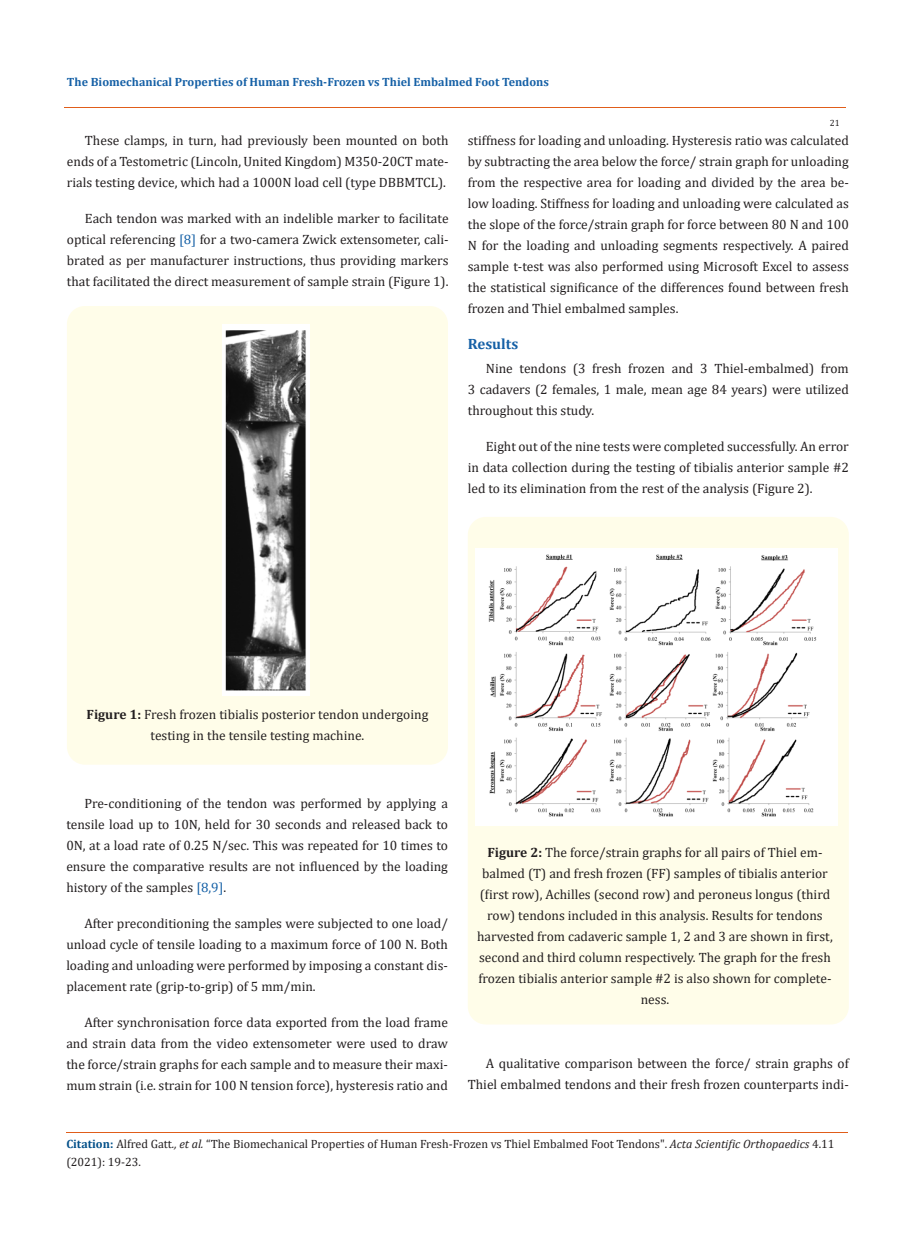
<style>
.page{position:relative;width:917px;height:1242px;background:#fff}
.page>*{position:absolute;margin:0;border:0;box-sizing:border-box;transform-origin:0 0}
.t1{font:700 15px "Cambria";color:#1560a6}
.t2{font:13.5px/21px "Cambria";color:#231f20;text-align:justify}
.t3{font:12px/18px "Cambria";color:#231f20}
.t4{font:700 12px "Cambria";color:#1560a6}
.t5{font:9px "Cambria";color:#231f20}
.s1{color:#1560a6}
.s2{font-weight:700}
.s3{font-weight:700;color:#035089}
.s4{font-style:italic}
</style>
<div class="page">
<div style="left:468px;top:517px;width:380px;height:507px;background:#fffde9;border-radius:18px"></div>
<img style="left:476px;top:548px;width:361px;height:278px">
<hr style="left:64px;top:108px;width:781px;height:1px;background:#e05d1a">
<hr style="left:66px;top:1132px;width:782px;height:1px;background:#e05d1a">
<div style="left:67px;top:306px;width:381px;height:459px;background:#fffde9;border-radius:18px"></div>
<img style="left:222px;top:324px;width:87px;height:371px">
<p class="t4" style="left:67px;top:73px;width:483px">The Biomechanical Properties of Human Fresh-Frozen vs Thiel Embalmed Foot Tendons</p>
<p class="t5" style="left:829px;top:118px;width:11px">21</p>
<p class="t2" style="left:67px;top:130px;width:383px;text-indent:18px">These clamps, in turn, had previously been mounted on both ends of a Testometric (Lincoln, United Kingdom) M350-20CT mate&shy;rials testing device, which had a 1000N load cell (type DBBMTCL).</p>
<p class="t2" style="left:67px;top:208px;width:383px;text-indent:18px">Each tendon was marked with an indelible marker to facilitate optical referencing <span class="s1">[8]</span> for a two-camera Zwick extensometer, cali&shy;brated as per manufacturer instructions, thus providing markers that facilitated the direct measurement of sample strain (Figure 1).</p>
<p class="t2" style="left:468px;top:130px;width:382px">stiffness for loading and unloading. Hysteresis ratio was calculated by subtracting the area below the force/ strain graph for unloading from the respective area for loading and divided by the area be&shy;low loading. Stiffness for loading and unloading were calculated as the slope of the force/strain graph for force between 80 N and 100<br>N for the loading and unloading segments respectively. A paired sample t-test was also performed using Microsoft Excel to assess the statistical significance of the differences found between fresh frozen and Thiel embalmed samples.</p>
<p class="t1" style="left:468px;top:334px;width:52px">Results</p>
<p class="t2" style="left:468px;top:358px;width:382px;text-indent:18px">Nine tendons (3 fresh frozen and 3 Thiel-embalmed) from 3 cadavers (2 females, 1 male, mean age 84 years) were utilized throughout this study.</p>
<p class="t2" style="left:468px;top:436px;width:382px;text-indent:18px">Eight out of the nine tests were completed successfully. An error in data collection during the testing of tibialis anterior sample #2 led to its elimination from the rest of the analysis (Figure 2).</p>
<p class="t2" style="left:87px;top:704px;width:343px;text-align:center"><span class="s2">Figure 1:</span> Fresh frozen tibialis posterior tendon undergoing testing in the tensile testing machine.</p>
<p class="t2" style="left:66px;top:793px;width:383px;text-indent:18px">Pre-conditioning of the tendon was performed by applying a tensile load up to 10N, held for 30 seconds and released back to 0N, at a load rate of 0.25 N/sec. This was repeated for 10 times to ensure the comparative results are not influenced by the loading history of the samples <span class="s1">[8,9]</span>.</p>
<p class="t2" style="left:66px;top:913px;width:383px;text-indent:18px">After preconditioning the samples were subjected to one load/ unload cycle of tensile loading to a maximum force of 100 N. Both loading and unloading were performed by imposing a constant dis&shy;placement rate (grip-to-grip) of 5 mm/min.</p>
<p class="t2" style="left:66px;top:1012px;width:383px;text-indent:18px">After synchronisation force data exported from the load frame and strain data from the video extensometer were used to draw the force/strain graphs for each sample and to measure their maxi&shy;mum strain (i.e. strain for 100 N tension force), hysteresis ratio and</p>
<p class="t2" style="left:477px;top:842px;width:357px;text-align:center"><span class="s2">Figure 2:</span> The force/strain graphs for all pairs of Thiel em&shy;balmed (T) and fresh frozen (FF) samples of tibialis anterior (first row), Achilles (second row) and peroneus longus (third row) tendons included in this analysis. Results for tendons harvested from cadaveric sample 1, 2 and 3 are shown in first, second and third column respectively. The graph for the fresh frozen tibialis anterior sample #2 is also shown for complete&shy;ness.</p>
<p class="t2" style="left:468px;top:1053px;width:382px;text-align:right">A qualitative comparison between the force/ strain graphs of<br>Thiel embalmed tendons and their fresh frozen counterparts indi-</p>
<p class="t3" style="left:66px;top:1134px;width:769px"><span class="s3">Citation:</span> Alfred Gatt<span class="s4">., et al.</span> “The Biomechanical Properties of Human Fresh-Frozen vs Thiel Embalmed Foot Tendons". <span class="s4">Acta Scientific Orthopaedics</span> 4.11 (2021): 19-23.</p>
</div>
